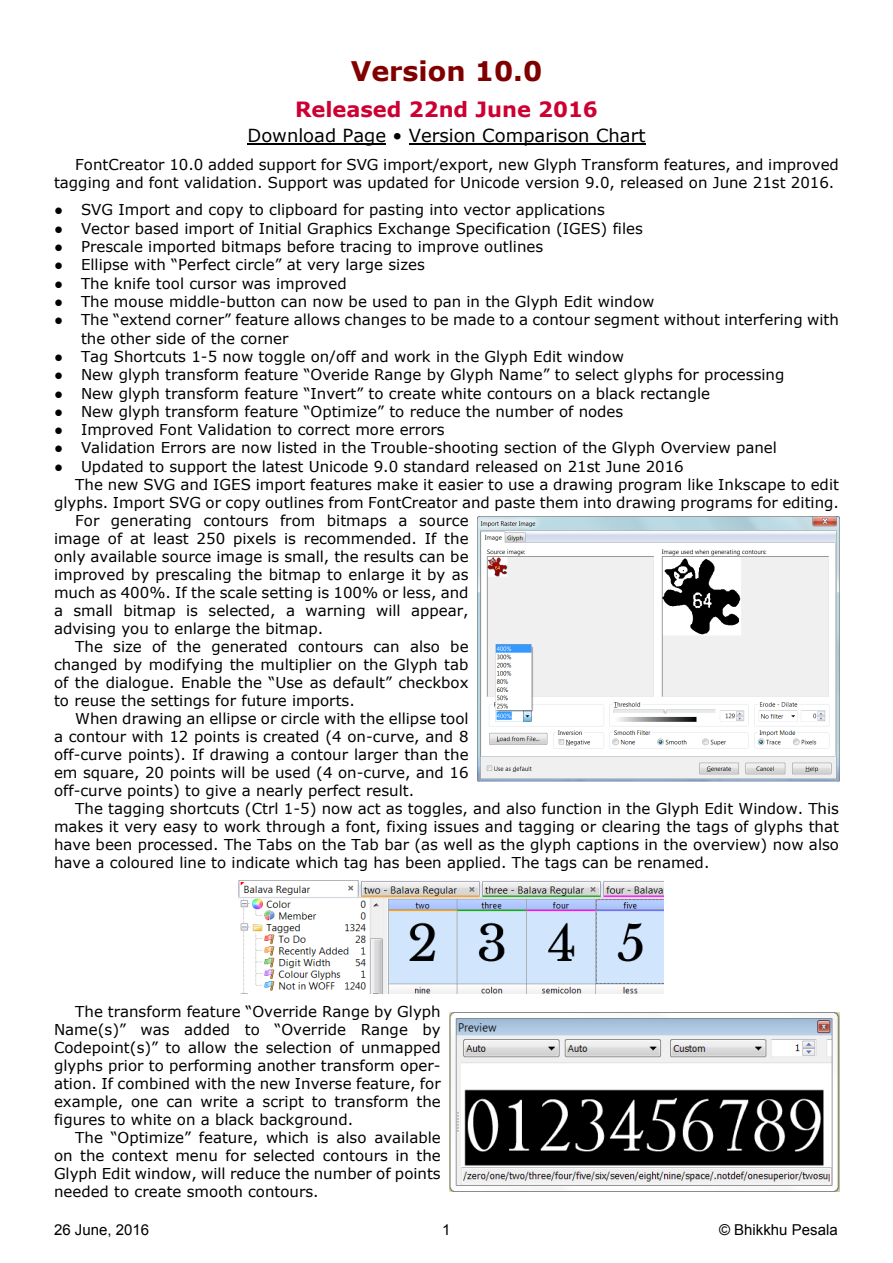
<style>
.page{position:relative;width:893px;height:1263px;background:#fff}
.page>*{position:absolute;margin:0;border:0;box-sizing:border-box;transform-origin:0 0}
.t1{font:700 27px "Verdana";color:#800000}
.t2{font:700 21px "Verdana";color:#c03}
.t3{font:18px "Verdana";color:#000}
.t4{font:15px/18px "Verdana";color:#000}
.t5{font:15px "Arial";color:#000}
.s1{font-family:"Times New Roman"}
</style>
<div class="page">
<hr style="left:247px;top:144px;width:139px;height:1px;background:#000">
<hr style="left:409px;top:144px;width:236px;height:1px;background:#000">
<img style="left:478px;top:517px;width:361px;height:264px">
<img style="left:239px;top:880px;width:424px;height:113px">
<img style="left:450px;top:1012px;width:389px;height:179px">
<h1 class="t1" style="left:351px;top:60px;width:193px">Version 10.0</h1>
<h2 class="t2" style="left:295px;top:101px;width:304px">Released 22nd June 2016</h2>
<p class="t3" style="left:247px;top:129px;width:400px">Download Page • Version Comparison Chart</p>
<p class="t4" style="left:54px;top:157px;width:786px;text-indent:21px">FontCreator 10.0 added support for SVG import/export, new Glyph Transform features, and improved tagging and font validation. Support was updated for Unicode version 9.0, released on June 21st 2016.</p>
<p class="t4" style="left:54px;top:202px;width:552px"><span class="s1">●</span> SVG Import and copy to clipboard for pasting into vector applications</p>
<p class="t4" style="left:54px;top:220px;width:590px"><span class="s1">●</span> Vector based import of Initial Graphics Exchange Specification (IGES) files</p>
<p class="t4" style="left:54px;top:239px;width:491px"><span class="s1">●</span> Prescale imported bitmaps before tracing to improve outlines</p>
<p class="t4" style="left:54px;top:257px;width:372px"><span class="s1">●</span> Ellipse with “Perfect circle” at very large sizes</p>
<p class="t4" style="left:54px;top:275px;width:294px"><span class="s1">●</span> The knife tool cursor was improved</p>
<p class="t4" style="left:54px;top:294px;width:602px"><span class="s1">●</span> The mouse middle-button can now be used to pan in the Glyph Edit window</p>
<p class="t4" style="left:81px;top:312px;width:759px;text-indent:-27px"><span class="s1">●</span> The “extend corner” feature allows changes to be made to a contour segment without interfering with the other side of the corner</p>
<p class="t4" style="left:54px;top:349px;width:571px"><span class="s1">●</span> Tag Shortcuts 1-5 now toggle on/off and work in the Glyph Edit window</p>
<p class="t4" style="left:54px;top:367px;width:732px"><span class="s1">●</span> New glyph transform feature “Overide Range by Glyph Name” to select glyphs for processing</p>
<p class="t4" style="left:54px;top:385px;width:657px"><span class="s1">●</span> New glyph transform feature “Invert” to create white contours on a black rectangle</p>
<p class="t4" style="left:54px;top:404px;width:571px"><span class="s1">●</span> New glyph transform feature “Optimize” to reduce the number of nodes</p>
<p class="t4" style="left:54px;top:422px;width:392px"><span class="s1">●</span> Improved Font Validation to correct more errors</p>
<p class="t4" style="left:54px;top:440px;width:724px"><span class="s1">●</span> Validation Errors are now listed in the Trouble-shooting section of the Glyph Overview panel</p>
<p class="t4" style="left:54px;top:459px;width:631px"><span class="s1">●</span> Updated to support the latest Unicode 9.0 standard released on 21st June 2016</p>
<p class="t4" style="left:75px;top:477px;width:765px">The new SVG and IGES import features make it easier to use a drawing program like Inkscape to edit</p>
<p class="t4" style="left:54px;top:495px;width:786px">glyphs. Import SVG or copy outlines from FontCreator and paste them into drawing programs for editing.</p>
<p class="t4" style="left:75px;top:513px;width:395px">For generating contours from bitmaps a source</p>
<p class="t4" style="left:54px;top:531px;width:416px">image of at least 250 pixels is recommended. If the</p>
<p class="t4" style="left:54px;top:549px;width:416px">only available source image is small, the results can be</p>
<p class="t4" style="left:54px;top:567px;width:416px">improved by prescaling the bitmap to enlarge it by as</p>
<p class="t4" style="left:54px;top:585px;width:416px">much as 400%. If the scale setting is 100% or less, and</p>
<p class="t4" style="left:54px;top:603px;width:416px">a small bitmap is selected, a warning will appear,</p>
<p class="t4" style="left:54px;top:621px;width:271px">advising you to enlarge the bitmap.</p>
<p class="t4" style="left:75px;top:639px;width:395px">The size of the generated contours can also be</p>
<p class="t4" style="left:54px;top:657px;width:416px">changed by modifying the multiplier on the Glyph tab</p>
<p class="t4" style="left:54px;top:675px;width:416px">of the dialogue. Enable the “Use as default” checkbox</p>
<p class="t4" style="left:54px;top:693px;width:302px">to reuse the settings for future imports.</p>
<p class="t4" style="left:75px;top:711px;width:395px">When drawing an ellipse or circle with the ellipse tool</p>
<p class="t4" style="left:54px;top:729px;width:416px">a contour with 12 points is created (4 on-curve, and 8</p>
<p class="t4" style="left:54px;top:747px;width:416px">off-curve points). If drawing a contour larger than the</p>
<p class="t4" style="left:54px;top:765px;width:416px">em square, 20 points will be used (4 on-curve, and 16</p>
<p class="t4" style="left:54px;top:783px;width:362px">off-curve points) to give a nearly perfect result.</p>
<p class="t4" style="left:75px;top:801px;width:765px">The tagging shortcuts (Ctrl 1-5) now act as toggles, and also function in the Glyph Edit Window. This</p>
<p class="t4" style="left:54px;top:819px;width:786px">makes it very easy to work through a font, fixing issues and tagging or clearing the tags of glyphs that</p>
<p class="t4" style="left:54px;top:837px;width:786px">have been processed. The Tabs on the Tab bar (as well as the glyph captions in the overview) now also</p>
<p class="t4" style="left:54px;top:855px;width:657px">have a coloured line to indicate which tag has been applied. The tags can be renamed.</p>
<p class="t4" style="left:54px;top:1004px;width:388px;text-align:justify;text-indent:21px">The transform feature “Override Range by Glyph Name(s)” was added to “Override Range by Codepoint(s)” to allow the selection of unmapped glyphs prior to performing another transform oper&shy;ation. If combined with the new Inverse feature, for example, one can write a script to transform the figures to white on a black background.</p>
<p class="t4" style="left:54px;top:1130px;width:388px;text-align:justify;text-indent:21px">The “Optimize” feature, which is also available on the context menu for selected contours in the Glyph Edit window, will reduce the number of points needed to create smooth contours.</p>
<p class="t5" style="left:54px;top:1224px;width:97px">26 June, 2016</p>
<p class="t5" style="left:442px;top:1224px;width:10px">1</p>
<p class="t5" style="left:719px;top:1224px;width:120px">© Bhikkhu Pesala</p>
</div>
